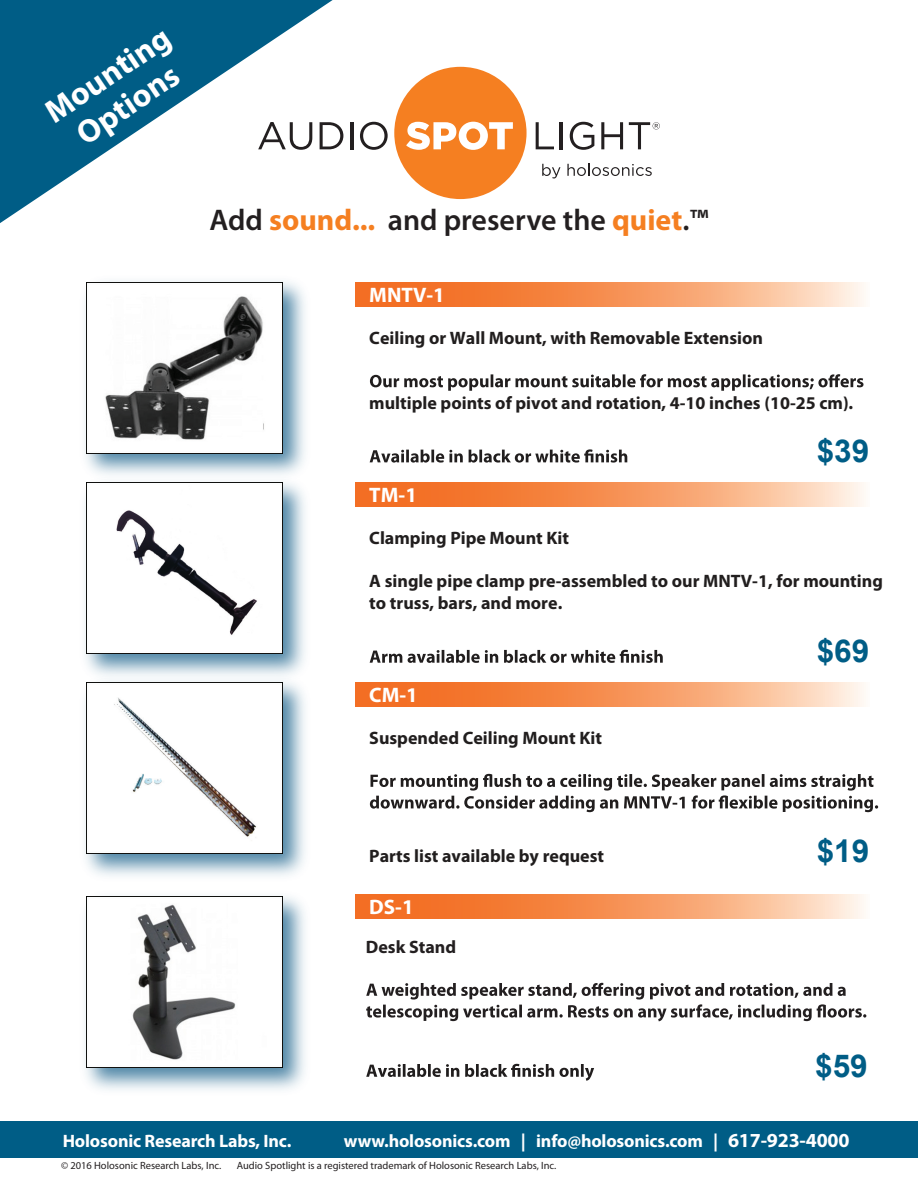
<style>
.page{position:relative;width:918px;height:1188px;background:#fff}
.page>*{position:absolute;margin:0;border:0;box-sizing:border-box;transform-origin:0 0}
.t1{font:700 32.55px/36px "Myriad Pro";color:#fff;text-align:center}
.t2{font:700 31.5px "Arial";color:#005d86}
.t3{font:600 30px "Myriad Pro";color:#231f20}
.t4{font:700 21px "Myriad Pro";color:#fff}
.t5{font:700 18px/21.6px "Myriad Pro";color:#211e1e}
.t6{font:700 18px "Myriad Pro";letter-spacing:-.01em;color:#fff}
.t7{font:700 18px "Myriad Pro";color:#231f20}
.t8{font:10.5px "Myriad Pro";color:#231f20}
.s1{font-weight:700;color:#f57f21}
.s2{font-size:19.95px}
</style>
<div class="page">
<svg style="left:0;top:0;width:333px;height:223px;fill:#005d86"></svg>
<div style="left:0;top:1121px;width:918px;height:37px;background:#005d86"></div>
<img style="left:85px;top:687px;width:220px;height:403px">
<img style="left:86px;top:897px;width:197px;height:171px">
<img style="left:85px;top:281px;width:220px;height:190px">
<img style="left:86px;top:282px;width:197px;height:171px">
<img style="left:86px;top:687px;width:197px;height:166px">
<img style="left:85px;top:471px;width:220px;height:216px">
<img style="left:86px;top:483px;width:197px;height:171px">
<svg style="left:356px;top:282px;width:508px;height:24px;background:#f79a63"></svg>
<svg style="left:370px;top:374px;width:494px;height:17px"></svg>
<svg style="left:370px;top:449px;width:257px;height:14px"></svg>
<svg style="left:356px;top:483px;width:508px;height:24px;background:#f79a63"></svg>
<svg style="left:370px;top:650px;width:293px;height:13px"></svg>
<svg style="left:356px;top:682px;width:508px;height:24px;background:#f79a63"></svg>
<svg style="left:370px;top:774px;width:508px;height:38px"></svg>
<svg style="left:366px;top:983px;width:500px;height:38px"></svg>
<svg style="left:366px;top:1064px;width:228px;height:17px"></svg>
<svg style="left:356px;top:895px;width:508px;height:24px;background:#f79a63"></svg>
<div style="left:394px;top:67px;width:133px;height:132px;background:#f57f21;border-radius:50%"></div>
<svg style="left:258px;top:122px;width:54px;height:28px"></svg>
<svg style="left:320px;top:122px;width:23px;height:27px"></svg>
<hr style="left:350px;top:122px;width:3px;height:27px;background:#231f20">
<svg style="left:360px;top:122px;width:28px;height:28px"></svg>
<svg style="left:406px;top:122px;width:107px;height:28px"></svg>
<svg style="left:536px;top:122px;width:18px;height:27px"></svg>
<hr style="left:560px;top:122px;width:3px;height:27px;background:#231f20">
<svg style="left:570px;top:122px;width:24px;height:28px"></svg>
<svg style="left:601px;top:122px;width:22px;height:27px"></svg>
<svg style="left:542px;top:164px;width:18px;height:14px"></svg>
<svg style="left:567px;top:164px;width:85px;height:12px"></svg>
<svg style="left:629px;top:122px;width:31px;height:27px"></svg>
<h1 class="t1" style="left:38px;top:99px;width:145px;rotate:-34deg">Mounting<br>Options</h1>
<h3 class="t3" style="left:210px;top:201px;width:500px">Add <span class="s1">sound...</span> and preserve the <span class="s1">quiet</span>.™</h3>
<p class="t4" style="left:369px;top:281px;width:77px">MNTV-1</p>
<p class="t5" style="left:369px;top:327px;width:395px">Ceiling or Wall Mount, with Removable Extension</p>
<p class="t5" style="left:369px;top:391px;width:486px">multiple points of pivot and rotation, 4-10 inches (10-25 cm).</p>
<h2 class="t2" style="left:817px;top:430px;width:54px">$39</h2>
<p class="t4" style="left:369px;top:481px;width:49px">TM-1</p>
<p class="t5" style="left:369px;top:527px;width:201px">Clamping Pipe Mount Kit</p>
<p class="t5" style="left:369px;top:570px;width:515px">A single pipe clamp pre-assembled to our MNTV-1, for mounting to truss, bars, and more.</p>
<h2 class="t2" style="left:817px;top:630px;width:54px">$69</h2>
<p class="t4" style="left:369px;top:681px;width:50px">CM-1</p>
<p class="t5" style="left:369px;top:726px;width:234px">Suspended Ceiling Mount Kit</p>
<p class="t5" style="left:369px;top:845px;width:236px">Parts list available by request</p>
<h2 class="t2" style="left:817px;top:830px;width:54px">$19</h2>
<p class="t4" style="left:369px;top:894px;width:46px">DS-1</p>
<p class="t7" style="left:366px;top:935px;width:92px">Desk Stand</p>
<h2 class="t2" style="left:815px;top:1045px;width:54px">$59</h2>
<p class="t6" style="left:63px;top:1130px;width:230px">Holosonic Research Labs, Inc.</p>
<p class="t6" style="left:344px;top:1130px;width:507px">www.holosonics.com | info@holosonics.com | <span class="s2">617-923-4000</span></p>
<p class="t8" style="left:61px;top:1159px;width:162px">© 2016 Holosonic Research Labs, Inc.</p>
<p class="t8" style="left:237px;top:1159px;width:321px">Audio Spotlight is a registered trademark of Holosonic Research Labs, Inc.</p>
</div>
